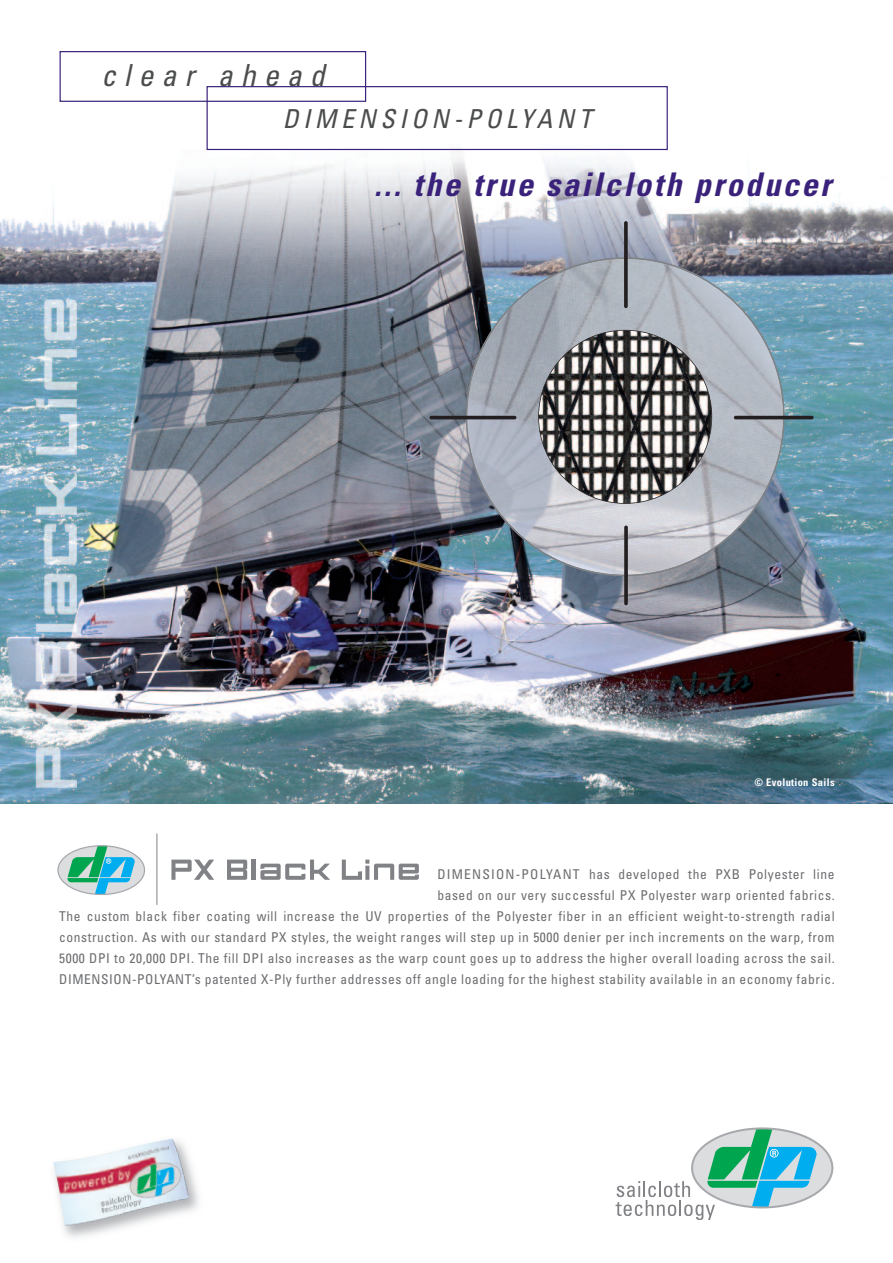
<style>
.page{position:relative;width:893px;height:1263px;background:#fff}
.page>*{position:absolute;margin:0;border:0;box-sizing:border-box;transform-origin:0 0}
.t1{font:italic 700 condensed 32.55px "Univers";letter-spacing:.075em;color:#3a227b}
.t2{font:italic condensed 30.45px "Univers";letter-spacing:.265em;color:#4b4c4d}
.t3{font:italic condensed 26.1px "Univers";letter-spacing:.175em;color:#4b4c4d}
.t4{font:condensed 13.5px/21px "Univers";letter-spacing:.045em;color:#6c6d70;text-align:right}
.t5{font:700 condensed 10.5px "Univers";letter-spacing:.03em;color:#fff}
</style>
<div class="page">
<img style="left:0;top:57px;width:893px;height:747px">
<svg style="left:466px;top:257px;width:319px;height:319px;background:#9ea7b2"></svg>
<img style="left:539px;top:330px;width:173px;height:173px;border-radius:50%">
<hr style="left:429px;top:416px;width:87px;height:3px;background:#231f20;border-radius:2px">
<svg style="left:624px;top:221px;width:4px;height:87px"></svg>
<svg style="left:624px;top:525px;width:4px;height:80px"></svg>
<hr style="left:734px;top:416px;width:80px;height:3px;background:#231f20;border-radius:2px">
<div style="left:692px;top:1128px;width:140px;height:79px;background:#dcdddf;border-radius:50%"></div>
<svg style="left:616px;top:1130px;width:201px;height:90px"></svg>
<div style="left:691px;top:1127px;width:142px;height:81px;border:2px solid #a8a9ad;border-radius:50%"></div>
<img style="left:53px;top:1151px;width:146px;height:86px">
<img style="left:116px;top:1138px;width:73px;height:78px">
<hr style="left:156px;top:833px;width:1px;height:72px;background:#808285">
<div style="left:58px;top:846px;width:87px;height:48px;background:#dcdddf;border-radius:50%"></div>
<svg style="left:67px;top:846px;width:68px;height:48px"></svg>
<div style="left:57px;top:845px;width:88px;height:50px;border:1px solid #a8a9ad;border-radius:50%"></div>
<svg style="left:171px;top:859px;width:43px;height:21px"></svg>
<svg style="left:227px;top:859px;width:20px;height:21px"></svg>
<hr style="left:252px;top:859px;width:4px;height:21px;background:#808285">
<svg style="left:260px;top:859px;width:70px;height:21px"></svg>
<svg style="left:342px;top:859px;width:77px;height:21px"></svg>
<div style="left:207px;top:86px;width:461px;height:64px;border:1px solid #3a227b"></div>
<div style="left:60px;top:51px;width:306px;height:51px;border:1px solid #3a227b"></div>
<h2 class="t2" style="left:101px;top:64px;width:225px">clear ahead</h2>
<h3 class="t3" style="left:283px;top:109px;width:310px">DIMENSION-POLYANT</h3>
<h1 class="t1" style="left:374px;top:172px;width:459px">... the true sailcloth producer</h1>
<p class="t5" style="left:754px;top:778px;width:82px">© Evolution Sails</p>
<p class="t4" style="left:59px;top:865px;width:777px">DIMENSION-POLYANT has developed the PXB Polyester line<br>based on our very successful PX Polyester warp oriented fabrics.<br>The custom black fiber coating will increase the UV properties of the Polyester fiber in an efficient weight-to-strength radial construction. As with our standard PX styles, the weight ranges will step up in 5000 denier per inch increments on the warp, from 5000 DPI to 20,000 DPI. The fill DPI also increases as the warp count goes up to address the higher overall loading across the sail.<br>DIMENSION-POLYANT’s patented X-Ply further addresses off angle loading for the highest stability available in an economy fabric.</p>
</div>
